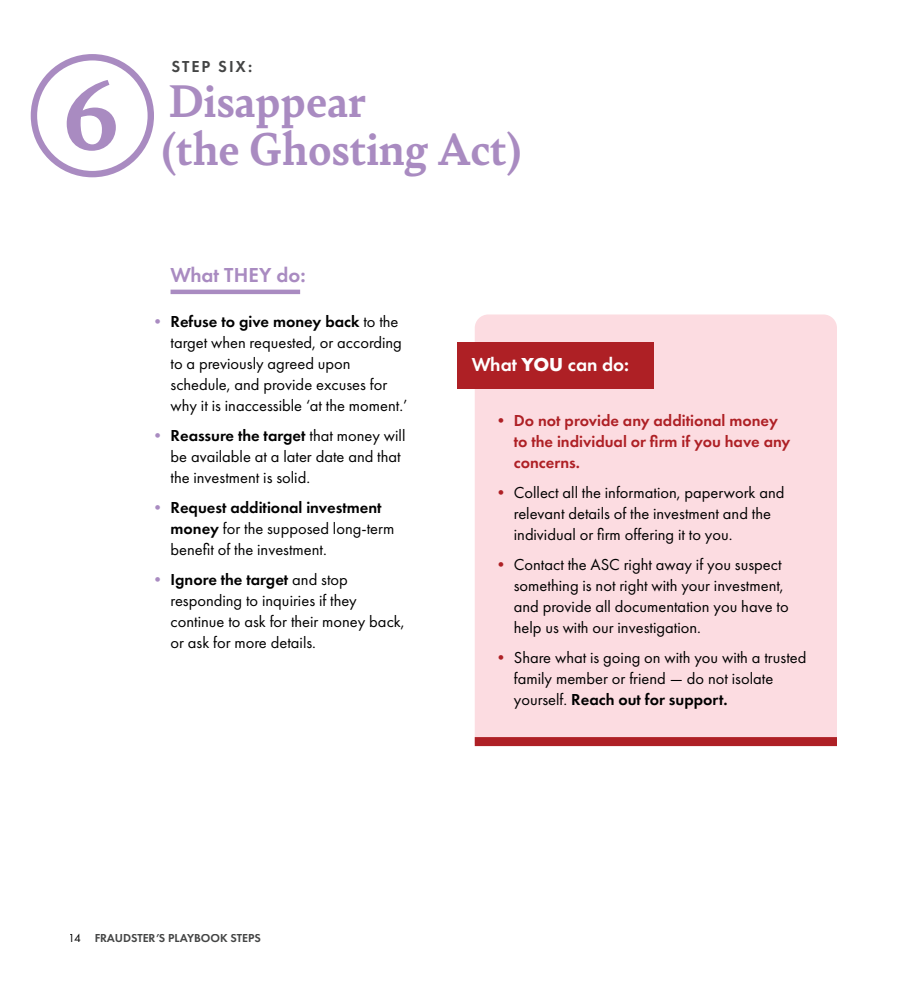
<style>
.page{position:relative;width:918px;height:999px;background:#fff}
.page>*{position:absolute;margin:0;border:0;box-sizing:border-box;transform-origin:0 0}
.t1{font:700 106.8px "Bely";color:#a98bc1}
.t2{font:700 48.75px/48px "Bely";color:#a98bc1}
.t3{font:600 21px "Futura PT";color:#a98bc1}
.t4{font:600 19.5px "Futura PT";color:#fff}
.t5{font:16.5px/21px "Futura PT";color:#000}
.t6{font:600 16.5px/21px "Futura PT";color:#ae2025}
.t7{font:600 16.5px "Futura PT";letter-spacing:.12em;color:#444545}
.t8{font:600 12px "Futura PT";color:#444545}
.t9{font:12px "Futura PT";color:#000}
.s1{color:#a98bc1}
.s2{font-weight:600}
.s3{font-weight:700}
.s4{color:#ae2025}
</style>
<div class="page">
<div style="left:475px;top:314px;width:362px;height:423px;background:#fcdce1"></div>
<div style="left:475px;top:737px;width:362px;height:9px;background:#ae2025"></div>
<div style="left:31px;top:54px;width:123px;height:123px;border:6px solid #a98bc1;border-radius:50%"></div>
<div style="left:457px;top:342px;width:196px;height:46px;background:#ae2025"></div>
<hr style="left:171px;top:290px;width:129px;height:4px;background:#a98bc1">
<h1 class="t1" style="left:63px;top:72px;width:57px">6</h1>
<p class="t7" style="left:172px;top:59px;width:82px">STEP SIX:</p>
<h2 class="t2" style="left:159px;top:82px;width:367px">Disappear<br>(the Ghosting Act)</h2>
<p class="t3" style="left:171px;top:266px;width:137px">What THEY do:</p>
<p class="t5" style="left:171px;top:313px;width:238px;text-indent:-21px"><span class="s1">•</span> <span class="s2">Refuse to give money back</span> to the target when requested, or according to a previously agreed upon schedule, and provide excuses for why it is inaccessible ‘at the moment.’</p>
<p class="t5" style="left:171px;top:427px;width:236px;text-indent:-21px"><span class="s1">•</span> <span class="s2">Reassure the target</span> that money will be available at a later date and that the investment is solid.</p>
<p class="t5" style="left:171px;top:499px;width:225px;text-indent:-21px"><span class="s1">•</span> <span class="s2">Request additional investment money</span> for the supposed long-term benefit of the investment.</p>
<p class="t5" style="left:171px;top:571px;width:236px;text-indent:-21px"><span class="s1">•</span> <span class="s2">Ignore the target</span> and stop responding to inquiries if they continue to ask for their money back, or ask for more details.</p>
<p class="t4" style="left:472px;top:356px;width:159px">What <span class="s3">YOU</span> can do:</p>
<p class="t6" style="left:514px;top:411px;width:278px;text-indent:-21px">• Do not provide any additional money to the individual or firm if you have any concerns.</p>
<p class="t5" style="left:514px;top:483px;width:272px;text-indent:-21px"><span class="s4">•</span> Collect all the information, paperwork and relevant details of the investment and the individual or firm offering it to you.</p>
<p class="t5" style="left:514px;top:555px;width:276px;text-indent:-21px"><span class="s4">•</span> Contact the ASC right away if you suspect something is not right with your investment, and provide all documentation you have to help us with our investigation.</p>
<p class="t5" style="left:514px;top:648px;width:294px;text-indent:-21px"><span class="s4">•</span> Share what is going on with you with a trusted family member or friend — do not isolate yourself. <span class="s2">Reach out for support.</span></p>
<p class="t9" style="left:69px;top:931px;width:14px">14</p>
<p class="t8" style="left:94px;top:931px;width:168px">FRAUDSTER’S PLAYBOOK STEPS</p>
</div>
